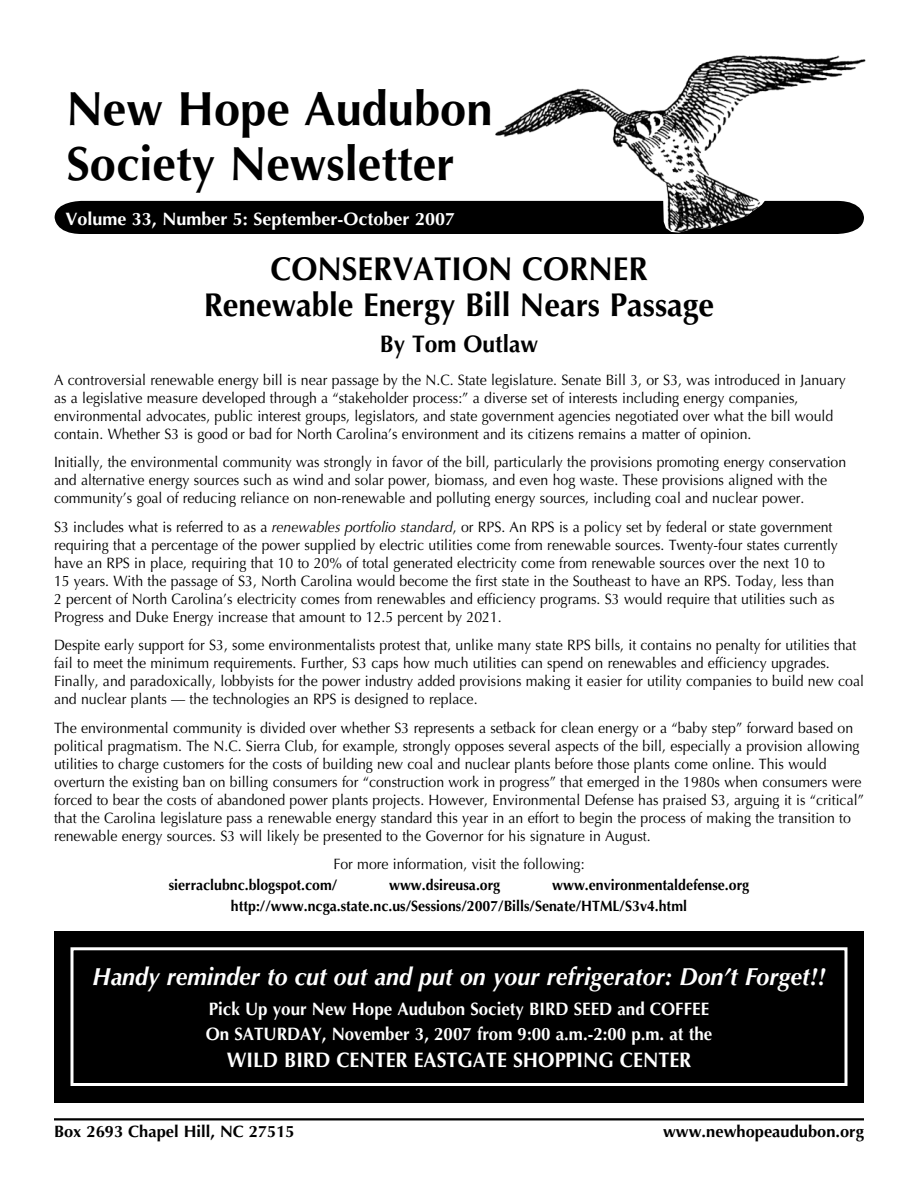
<style>
.page{position:relative;width:918px;height:1188px;background:#fff}
.page>*{position:absolute;margin:0;border:0;box-sizing:border-box;transform-origin:0 0}
.t1{font:700 48px/55.5px "Optima";color:#000}
.t2{font:700 33px/36px "Optima";color:#000;scale:.95 1}
.t3{font:italic 700 24.75px "Optima";color:#fff;scale:.94 1}
.t4{font:700 24px "Optima";color:#000;scale:.95 1}
.t5{font:700 21px "Optima";color:#fff;scale:.94 1}
.t6{font:700 18px/25.5px "Optima";color:#fff;scale:.94 1}
.t7{font:700 18px "Optima";color:#fff}
.t8{font:700 16.5px "Optima";color:#000}
.t9{font:15px/18px "Optima";color:#000;scale:.94 1}
.t10{font:700 15px/21px "Optima";color:#000;scale:.94 1}
.s1{font-style:italic}
</style>
<div class="page">
<hr style="left:54px;top:1118px;width:810px;height:2px;background:#000">
<div style="left:55px;top:201px;width:791px;height:33px;background:#000"></div>
<img style="left:494px;top:55px;width:372px;height:178px">
<div style="left:54px;top:931px;width:810px;height:171px;background:#000"></div>
<div style="left:70px;top:947px;width:778px;height:139px;border:3px solid #fff"></div>
<h1 class="t1" style="left:66px;top:81px;width:428px">New Hope Audubon<br>Society Newsletter</h1>
<p class="t7" style="left:65px;top:209px;width:391px">Volume 33, Number 5: September-October 2007</p>
<h2 class="t2" style="left:204px;top:251px;width:539px;text-indent:154px">ervation Corn er<br>Renewable Energy Bill Nears Passage</h2>
<h3 class="t4" style="left:380px;top:330px;width:168px">By Tom Outlaw</h3>
<p class="t9" style="left:54px;top:371px;width:844px">A controversial renewable energy bill is near passage by the N.C. State legislature. Senate Bill 3, or S3, was introduced in January as a legislative measure developed through a “stakeholder process:” a diverse set of interests including energy companies, environmental advocates, public interest groups, legislators, and state government agencies negotiated over what the bill would contain. Whether S3 is good or bad for North Carolina’s environment and its citizens remains a matter of opinion.</p>
<p class="t9" style="left:54px;top:454px;width:844px">Initially, the environmental community was strongly in favor of the bill, particularly the provisions promoting energy conservation and alternative energy sources such as wind and solar power, biomass, and even hog waste. These provisions aligned with the community’s goal of reducing reliance on non-renewable and polluting energy sources, including coal and nuclear power.</p>
<p class="t9" style="left:54px;top:518px;width:836px">S3 includes what is referred to as a <span class="s1">renewables portfolio standard</span>, or RPS. An RPS is a policy set by federal or state government requiring that a percentage of the power supplied by electric utilities come from renewable sources. Twenty-four states currently have an RPS in place, requiring that 10 to 20% of total generated electricity come from renewable sources over the next 10 to 15 years. With the passage of S3, North Carolina would become the first state in the Southeast to have an RPS. Today, less than 2 percent of North Carolina’s electricity comes from renewables and efficiency programs. S3 would require that utilities such as Progress and Duke Energy increase that amount to 12.5 percent by 2021.</p>
<p class="t9" style="left:54px;top:637px;width:863px">Despite early support for S3, some environmentalists protest that, unlike many state RPS bills, it contains no penalty for utilities that fail to meet the minimum requirements. Further, S3 caps how much utilities can spend on renewables and efficiency upgrades.<br>Finally, and paradoxically, lobbyists for the power industry added provisions making it easier for utility companies to build new coal and nuclear plants — the technologies an RPS is designed to replace.</p>
<p class="t9" style="left:54px;top:719px;width:863px">The environmental community is divided over whether S3 represents a setback for clean energy or a “baby step” forward based on political pragmatism. The N.C. Sierra Club, for example, strongly opposes several aspects of the bill, especially a provision allowing utilities to charge customers for the costs of building new coal and nuclear plants before those plants come online. This would overturn the existing ban on billing consumers for “construction work in progress” that emerged in the 1980s when consumers were forced to bear the costs of abandoned power plants projects. However, Environmental Defense has praised S3, arguing it is “critical” that the Carolina legislature pass a renewable energy standard this year in an effort to begin the process of making the transition to renewable energy sources. S3 will likely be presented to the Governor for his signature in August.</p>
<p class="t9" style="left:333px;top:856px;width:269px">For more information, visit the following:</p>
<p class="t10" style="left:169px;top:875px;width:181px">sierraclubnc.blogspot.com/</p>
<p class="t10" style="left:389px;top:875px;width:120px">www.dsireusa.org</p>
<h2 class="t2" style="left:270px;top:251px;width:46px">Cons</h2>
<p class="t10" style="left:231px;top:875px;width:553px;text-indent:321px">www.environmentaldefense.org http://www.ncga.state.nc.us/Sessions/2007/Bills/Senate/HTML/S3v4.html</p>
<h3 class="t3" style="left:93px;top:961px;width:781px">Handy reminder to cut out and put on your refrigerator: Don’t Forget!!</h3>
<p class="t6" style="left:206px;top:996px;width:540px">Pick Up your New Hope Audubon Society BIRD SEE D and COFFEE<br>On SATURDAY, November 3, 2007 from 9:00 a.m.-2:00 p.m. at the</p>
<h3 class="t5" style="left:227px;top:1048px;width:171px">WI LD BIRD CENTER</h3>
<h3 class="t5" style="left:414px;top:1048px;width:273px">EASTGATE SHOPPI NG CENTER</h3>
<p class="t8" style="left:54px;top:1122px;width:242px">Box 2693 Chapel Hill, NC 27515</p>
<p class="t8" style="left:663px;top:1122px;width:202px">www.newhopeaudubon.org</p>
</div>
